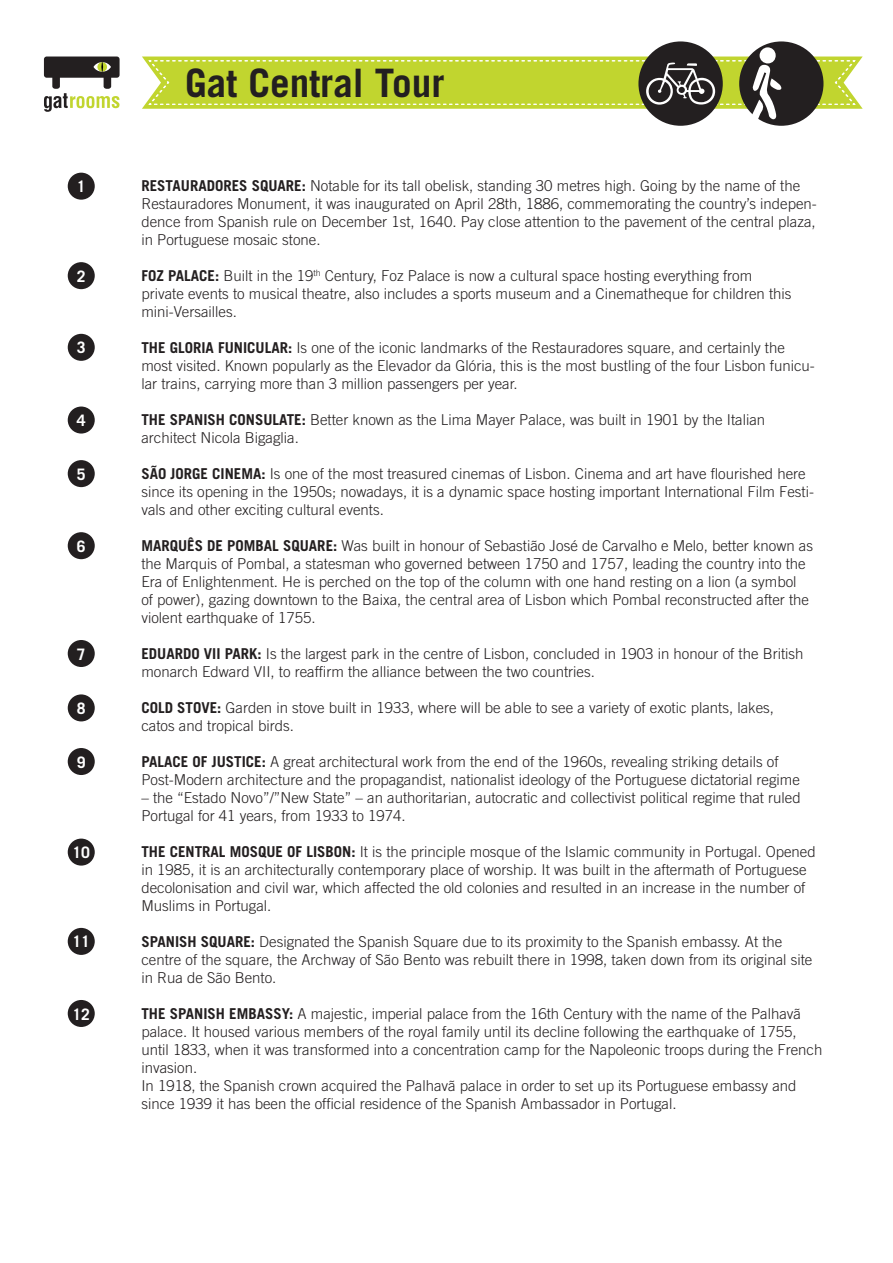
<style>
.page{position:relative;width:893px;height:1263px;background:#fff}
.page>*{position:absolute;margin:0;border:0;box-sizing:border-box;transform-origin:0 0}
.t1{font:700 39.3px "Trade Gothic";color:#231f20}
.t2{font:700 15.9px "Trade Gothic";color:#fff}
.t3{font:300 15px/18px "Trade Gothic";color:#231f20}
.s1{font-weight:700}
</style>
<div class="page">
<svg style="left:44px;top:57px;width:76px;height:55px"></svg>
<div style="left:638px;top:41px;width:85px;height:85px;background:#231f20;border-radius:50%"></div>
<div style="left:739px;top:41px;width:84px;height:85px;background:#231f20;border-radius:50%"></div>
<div style="left:759px;top:47px;width:17px;height:17px;background:#fff;border-radius:50%"></div>
<svg style="left:142px;top:57px;width:721px;height:65px"></svg>
<div style="left:68px;top:173px;width:27px;height:27px;background:#231f20;border-radius:50%"></div>
<div style="left:68px;top:262px;width:27px;height:27px;background:#231f20;border-radius:50%"></div>
<div style="left:68px;top:334px;width:27px;height:27px;background:#231f20;border-radius:50%"></div>
<div style="left:68px;top:406px;width:27px;height:27px;background:#231f20;border-radius:50%"></div>
<div style="left:68px;top:460px;width:27px;height:27px;background:#231f20;border-radius:50%"></div>
<div style="left:68px;top:532px;width:27px;height:27px;background:#231f20;border-radius:50%"></div>
<div style="left:68px;top:640px;width:27px;height:27px;background:#231f20;border-radius:50%"></div>
<div style="left:68px;top:694px;width:27px;height:27px;background:#231f20;border-radius:50%"></div>
<div style="left:68px;top:748px;width:27px;height:27px;background:#231f20;border-radius:50%"></div>
<div style="left:68px;top:838px;width:27px;height:27px;background:#231f20;border-radius:50%"></div>
<div style="left:68px;top:928px;width:27px;height:27px;background:#231f20;border-radius:50%"></div>
<div style="left:68px;top:1000px;width:27px;height:27px;background:#231f20;border-radius:50%"></div>
<p class="t2" style="left:77px;top:177px;width:10px">1</p>
<p class="t2" style="left:77px;top:266px;width:10px">2</p>
<p class="t2" style="left:77px;top:338px;width:10px">3</p>
<p class="t2" style="left:77px;top:411px;width:10px">4</p>
<p class="t2" style="left:77px;top:464px;width:10px">5</p>
<p class="t2" style="left:77px;top:536px;width:10px">6</p>
<p class="t2" style="left:77px;top:644px;width:10px">7</p>
<p class="t2" style="left:77px;top:698px;width:10px">8</p>
<p class="t2" style="left:77px;top:752px;width:10px">9</p>
<p class="t2" style="left:72px;top:843px;width:19px">10</p>
<p class="t2" style="left:72px;top:932px;width:19px">11</p>
<p class="t2" style="left:72px;top:1004px;width:19px">12</p>
<h1 class="t1" style="left:185px;top:59px;width:261px">Gat Central Tour</h1>
<p class="t3" style="left:141px;top:176px;width:677px"><span class="s1">RESTAURADORES SQUARE:</span> Notable for its tall obelisk, standing 30 metres high. Going by the name of the Restauradores Monument, it was inaugurated on April 28th, 1886, commemorating the country’s indepen&shy;dence from Spanish rule on December 1st, 1640. Pay close attention to the pavement of the central plaza, in Portuguese mosaic stone.</p>
<p class="t3" style="left:141px;top:266px;width:652px"><span class="s1">FOZ PALACE:</span> Built in the 19<sup>th</sup> Century, Foz Palace is now a cultural space hosting everything from private events to musical theatre, also includes a sports museum and a Cinematheque for children this mini-Versailles.</p>
<p class="t3" style="left:141px;top:338px;width:675px"><span class="s1">THE GLORIA FUNICULAR:</span> Is one of the iconic landmarks of the Restauradores square, and certainly the most visited. Known popularly as the Elevador da Glória, this is the most bustling of the four Lisbon funicu&shy;lar trains, carrying more than 3 million passengers per year.</p>
<p class="t3" style="left:141px;top:410px;width:625px"><span class="s1">THE SPANISH CONSULATE:</span> Better known as the Lima Mayer Palace, was built in 1901 by the Italian architect Nicola Bigaglia.</p>
<p class="t3" style="left:141px;top:464px;width:674px"><span class="s1">SÃO JORGE CINEMA:</span> Is one of the most treasured cinemas of Lisbon. Cinema and art have flourished here since its opening in the 1950s; nowadays, it is a dynamic space hosting important International Film Festi&shy;vals and other exciting cultural events.</p>
<p class="t3" style="left:141px;top:536px;width:673px"><span class="s1">MARQUÊS DE POM BAL SQUARE:</span> Was built in honour of Sebastião José de Carvalho e Melo, better known as the Marquis of Pombal, a statesman who governed between 1750 and 1757, leading the country into the Era of Enlightenment. He is perched on the top of the column with one hand resting on a lion (a symbol<br>of power), gazing downtown to the Baixa, the central area of Lisbon which Pombal reconstructed after the violent earthquake of 1755.</p>
<p class="t3" style="left:141px;top:644px;width:664px"><span class="s1">EDUARDO VII PARK:</span> Is the largest park in the centre of Lisbon, concluded in 1903 in honour of the British monarch Edward VII, to reaffirm the alliance between the two countries.</p>
<p class="t3" style="left:141px;top:698px;width:634px"><span class="s1">COLD STOVE:</span> Garden in stove built in 1933, where will be able to see a variety of exotic plants, lakes, catos and tropical birds.</p>
<p class="t3" style="left:141px;top:752px;width:660px"><span class="s1">PALACE OF JUSTICE:</span> A great architectural work from the end of the 1960s, revealing striking details of<br>Post-Modern architecture and the propagandist, nationalist ideology of the Portuguese dictatorial regime</p>
<p class="t3" style="left:141px;top:788px;width:661px">– the “Estado Novo”/”New State” – an authoritarian, autocratic and collectivist political regime that ruled<br>Portugal for 41 years, from 1933 to 1974.</p>
<p class="t3" style="left:141px;top:842px;width:676px"><span class="s1">THE CENTRAL MOSQUE OF LISBON:</span> It is the principle mosque of the Islamic community in Portugal. Opened in 1985, it is an architecturally contemporary place of worship. It was built in the aftermath of Portuguese decolonisation and civil war, which affected the old colonies and resulted in an increase in the number of Muslims in Portugal.</p>
<p class="t3" style="left:141px;top:932px;width:672px"><span class="s1">SPANISH SQUARE:</span> Designated the Spanish Square due to its proximity to the Spanish embassy. At the centre of the square, the Archway of São Bento was rebuilt there in 1998, taken down from its original site in Rua de São Bento.</p>
<p class="t3" style="left:141px;top:1004px;width:683px"><span class="s1">THE SPANISH EMBASSY:</span> A majestic, imperial palace from the 16th Century with the name of the Palhavã palace. It housed various members of the royal family until its decline following the earthquake of 1755, until 1833, when it was transformed into a concentration camp for the Napoleonic troops during the French invasion.<br>In 1918, the Spanish crown acquired the Palhavã palace in order to set up its Portuguese embassy and since 1939 it has been the official residence of the Spanish Ambassador in Portugal.</p>
</div>
